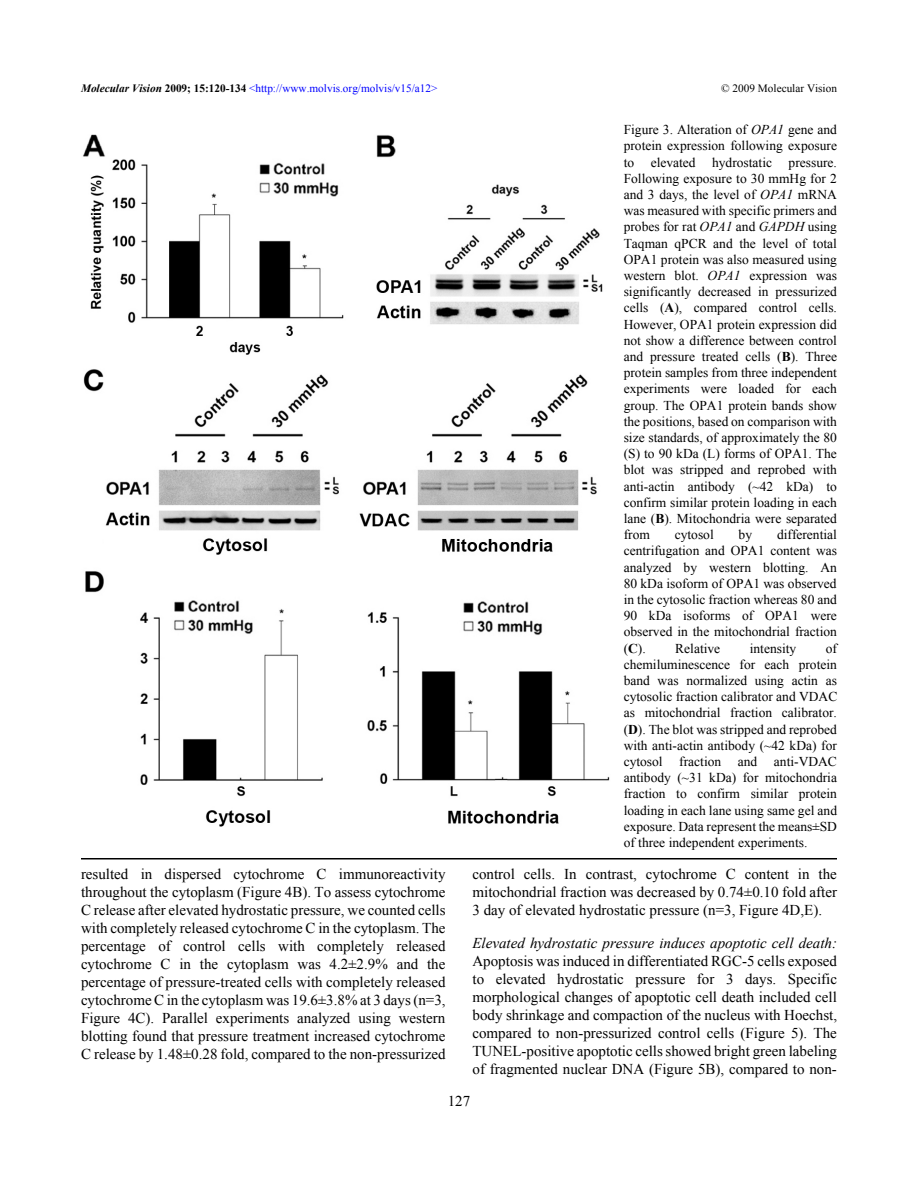
<style>
.page{position:relative;width:918px;height:1188px;background:#fff}
.page>*{position:absolute;margin:0;border:0;box-sizing:border-box;transform-origin:0 0}
.t1{font:15px/18px "Times New Roman";color:#000;text-align:justify}
.t2{font:italic 15px "Times New Roman";color:#000}
.t3{font:13.5px/16.2px "Times New Roman";color:#000;text-align:justify}
.t4{font:11.25px "Times New Roman";color:#00f}
.t5{font:11.25px "Times New Roman";color:#000}
.s1{font-weight:700;font-style:italic;color:#000}
.s2{font-weight:700;color:#000}
.s3{font-style:italic}
.s4{font-weight:700}
</style>
<div class="page">
<img style="left:83px;top:135px;width:527px;height:692px">
<hr style="left:81px;top:858px;width:756px;height:1px;background:#000">
<p class="t4" style="left:81px;top:82px;width:358px"><span class="s1">Molecular Vision</span> <span class="s2">2009; 15:120-134</span> &lt;http://www.molvis.org/molvis/v15/a12&gt;</p>
<p class="t5" style="left:721px;top:82px;width:117px">© 2009 Molecular Vision</p>
<p class="t3" style="left:624px;top:121px;width:215px">Figure 3. Alteration of <span class="s3">OPA1</span> gene and protein expression following exposure to elevated hydrostatic pressure.<br>Following exposure to 30 mmHg for 2 and 3 days, the level of <span class="s3">OPA1</span> mRNA was measured with specific primers and probes for rat <span class="s3">OPA1</span> and <span class="s3">GAPDH</span> using Taqman qPCR and the level of total OPA1 protein was also measured using western blot. <span class="s3">OPA1</span> expression was significantly decreased in pressurized cells (<span class="s4">A</span>), compared control cells.<br>However, OPA1 protein expression did not show a difference between control and pressure treated cells (<span class="s4">B</span>). Three protein samples from three independent experiments were loaded for each group. The OPA1 protein bands show the positions, based on comparison with size standards, of approximately the 80 (S) to 90 kDa (L) forms of OPA1. The blot was stripped and reprobed with anti-actin antibody (~42 kDa) to confirm similar protein loading in each lane (<span class="s4">B</span>). Mitochondria were separated from</p>
<p class="t3" style="left:624px;top:526px;width:215px;text-indent:153px">differential centrifugation and OPA1 content was analyzed by western blotting. An 80 kDa isoform of OPA1 was observed in the cytosolic fraction whereas 80 and 90 kDa isoforms of OPA1 were observed in the mitochondrial fraction (<span class="s4">C</span>).</p>
<p class="t3" style="left:675px;top:526px;width:41px">cytosol</p>
<p class="t3" style="left:739px;top:526px;width:15px">by</p>
<p class="t3" style="left:675px;top:640px;width:46px">Relative</p>
<p class="t3" style="left:750px;top:640px;width:48px">intensity</p>
<p class="t3" style="left:624px;top:640px;width:215px;text-indent:202px">of chemiluminescence for each protein band was normalized using actin as cytosolic fraction calibrator and VDAC as mitochondrial fraction calibrator. (<span class="s4">D</span>). The blot was stripped and reprobed with anti-actin antibody (~42 kDa) for cytosol fraction and anti-VDAC antibody (~31 kDa) for mitochondria fraction to confirm similar protein loading in each lane using same gel and exposure. Data represent the means±SD of three independent experiments.</p>
<p class="t1" style="left:81px;top:865px;width:366px">resulted in dispersed cytochrome C immunoreactivity throughout the cytoplasm (Figure 4B). To assess cytochrome C release after elevated hydrostatic pressure, we counted cells with completely released cytochrome C in the cytoplasm. The percentage of control cells with completely released cytochrome C in the cytoplasm was 4.2±2.9% and the percentage of pressure-treated cells with completely released cytochrome C in the cytoplasm was 19.6±3.8% at 3 days (n=3, Figure 4C). Parallel experiments analyzed using western blotting found that pressure treatment increased cytochrome C release by 1.48±0.28 fold, compared to the non-pressurized</p>
<p class="t1" style="left:472px;top:865px;width:366px">control cells. In contrast, cytochrome C content in the mitochondrial fraction was decreased by 0.74±0.10 fold after 3 day of elevated hydrostatic pressure (n=3, Figure 4D,E).</p>
<p class="t2" style="left:472px;top:934px;width:366px">Elevated hydrostatic pressure induces apoptotic cell death:</p>
<p class="t1" style="left:472px;top:952px;width:366px">Apoptosis was induced in differentiated RGC-5 cells exposed to elevated hydrostatic pressure for 3 days. Specific morphological changes of apoptotic cell death included cell body shrinkage and compaction of the nucleus with Hoechst, compared to non-pressurized control cells (Figure 5). The TUNEL-positive apoptotic cells showed bright green labeling of fragmented nuclear DNA (Figure 5B), compared to non-</p>
<p class="t1" style="left:448px;top:1092px;width:24px">127</p>
</div>
